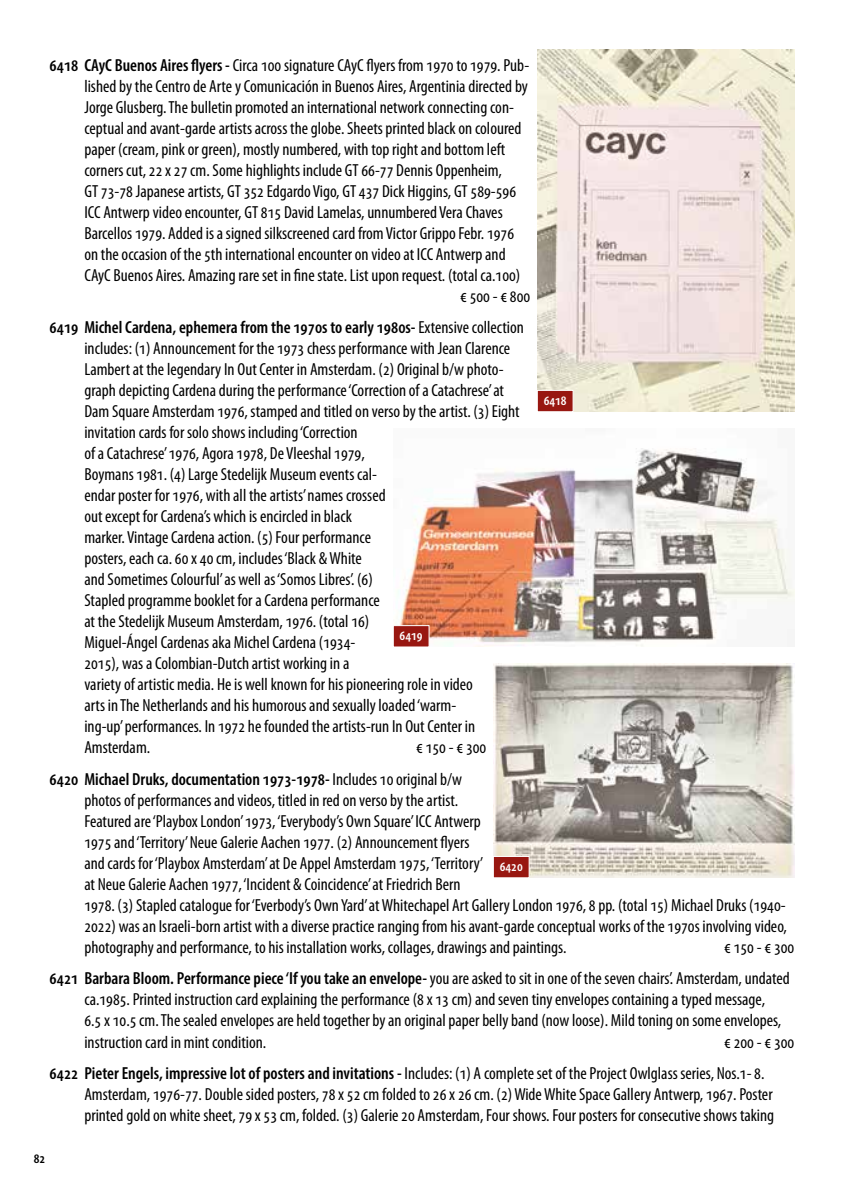
<style>
.page{position:relative;width:844px;height:1191px;background:#fff}
.page>*{position:absolute;margin:0;border:0;box-sizing:border-box;transform-origin:0 0}
.t1{font:condensed 17.5px/21px "Myriad Pro";color:#000}
.t2{font:600 condensed 17.5px/31.5px "Myriad Pro";color:#000}
.t3{font:600 condensed 14px "Myriad Pro";color:#fff}
.t4{font:600 condensed 14px "Myriad Pro";color:#000}
.s1{font-weight:600}
.s2{font-weight:400}
</style>
<div class="page">
<img style="left:537px;top:50px;width:257px;height:361px">
<img style="left:398px;top:448px;width:396px;height:198px">
<img style="left:493px;top:663px;width:301px;height:214px">
<svg style="left:537px;top:389px;width:36px;height:23px"></svg>
<svg style="left:393px;top:625px;width:37px;height:22px"></svg>
<svg style="left:493px;top:855px;width:37px;height:23px"></svg>
<p class="t1" style="left:50px;top:54px;width:481px"><span class="s1">6418 CAyC Buenos Aires flyers -</span> Circa 100 signature CAyC flyers from 1970 to 1979. Pub-</p>
<p class="t1" style="left:84px;top:75px;width:445px">lished by the Centro de Arte y Comunicación in Buenos Aires, Argentinia directed by</p>
<p class="t1" style="left:84px;top:96px;width:431px">Jorge Glusberg. The bulletin promoted an international network connecting con-</p>
<p class="t1" style="left:84px;top:117px;width:438px">ceptual and avant-garde artists across the globe. Sheets printed black on coloured</p>
<p class="t1" style="left:84px;top:138px;width:422px">paper (cream, pink or green), mostly numbered, with top right and bottom left</p>
<p class="t1" style="left:84px;top:159px;width:419px">corners cut, 22 x 27 cm. Some highlights include GT 66-77 Dennis Oppenheim,</p>
<p class="t1" style="left:84px;top:180px;width:433px">GT 73-78 Japanese artists, GT 352 Edgardo Vigo, GT 437 Dick Higgins, GT 589-596</p>
<p class="t1" style="left:84px;top:201px;width:419px">ICC Antwerp video encounter, GT 815 David Lamelas, unnumbered Vera Chaves</p>
<p class="t1" style="left:84px;top:222px;width:431px">Barcellos 1979. Added is a signed silkscreened card from Victor Grippo Febr. 1976</p>
<p class="t1" style="left:84px;top:243px;width:422px">on the occasion of the 5th international encounter on video at ICC Antwerp and</p>
<p class="t1" style="left:84px;top:264px;width:437px">CAyC Buenos Aires. Amazing rare set in fine state. List upon request. (total ca.100)</p>
<p class="t1" style="left:460px;top:285px;width:72px">€ 500 - € 800</p>
<p class="t1" style="left:84px;top:317px;width:441px;text-indent:-35px"><span class="s1">6419 Michel Cardena, ephemera from the 1970s to early 1980s-</span> Extensive collection includes: (1) Announcement for the 1973 chess performance with Jean Clarence Lambert at the legendary In Out Center in Amsterdam. (2) Original b/w photo&shy;graph depicting Cardena during the performance ‘Correction of a Catachrese’ at Dam Square Amsterdam 1976, stamped and titled on verso by the artist. (3) Eight invitation cards for solo shows including ‘Correction<br>of a Catachrese’ 1976, Agora 1978, De Vleeshal 1979,<br>Boymans 1981. (4) Large Stedelijk Museum events cal-<br>endar poster for 1976, with all the artists’ names crossed<br>out except for Cardena’s which is encircled in black<br>marker. Vintage Cardena action. (5) Four performance<br>posters, each ca. 60 x 40 cm, includes ‘Black &amp; White<br>and Sometimes Colourful’ as well as ‘Somos Libres’. (6)<br>Stapled programme booklet for a Cardena performance<br>at the Stedelijk Museum Amsterdam, 1976. (total 16)<br>Miguel-Ángel Cardenas aka Michel Cardena (1934-<br>2015), was a Colombian-Dutch artist working in a<br>variety of artistic media. He is well known for his pioneering role in video<br>arts in The Netherlands and his humorous and sexually loaded ‘warm-<br>ing-up’ performances. In 1972 he founded the artists-run In Out Center in Amsterdam.</p>
<p class="t3" style="left:543px;top:392px;width:25px">6418</p>
<p class="t3" style="left:399px;top:627px;width:25px">6419</p>
<p class="t2" style="left:50px;top:731px;width:438px;text-indent:366px"><span class="s2">€ 150 - € 300<br></span>6420 Michael Druks, documentation 1973-1978- <span class="s2">Includes 10 original b/w</span></p>
<p class="t1" style="left:84px;top:789px;width:703px">photos of performances and videos, titled in red on verso by the artist.<br>Featured are ‘Playbox London’ 1973, ‘Everybody’s Own Square’ ICC Antwerp<br>1975 and ‘Territory’ Neue Galerie Aachen 1977. (2) Announcement flyers<br>and cards for ‘Playbox Amsterdam’ at De Appel Amsterdam 1975, ‘Territory’<br>at Neue Galerie Aachen 1977, ‘Incident &amp; Coincidence’ at Friedrich Bern<br>1978. (3) Stapled catalogue for ‘Everbody’s Own Yard’ at Whitechapel Art Gallery London 1976, 8 pp. (total 15) Michael Druks (1940- 2022) was an Israeli-born artist with a diverse practice ranging from his avant-garde conceptual works of the 1970s involving video, photography and performance, to his installation works, collages, drawings and paintings.</p>
<p class="t3" style="left:499px;top:858px;width:25px">6420</p>
<p class="t1" style="left:50px;top:931px;width:746px;line-height:31.5px;text-align:right">€ 150 - € 300<br><span class="s1">6421 Barbara Bloom. Performance piece ‘If you take an envelope-</span> you are asked to sit in one of the seven chairs’. Amsterdam, undated</p>
<p class="t1" style="left:84px;top:989px;width:698px">ca.1985. Printed instruction card explaining the performance (8 x 13 cm) and seven tiny envelopes containing a typed message,<br>6.5 x 10.5 cm. The sealed envelopes are held together by an original paper belly band (now loose). Mild toning on some envelopes, instruction card in mint condition.</p>
<p class="t1" style="left:50px;top:1025px;width:746px;line-height:31.5px;text-indent:674px">€ 200 - € 300<br><span class="s1">6422 Pieter Engels, impressive lot of posters and invitations -</span> Includes: (1) A complete set of the Project Owlglass series, Nos.1- 8.</p>
<p class="t1" style="left:84px;top:1083px;width:691px">Amsterdam, 1976-77. Double sided posters, 78 x 52 cm folded to 26 x 26 cm. (2) Wide White Space Gallery Antwerp, 1967. Poster printed gold on white sheet, 79 x 53 cm, folded. (3) Galerie 20 Amsterdam, Four shows. Four posters for consecutive shows taking</p>
<p class="t4" style="left:34px;top:1149px;width:13px">82</p>
</div>
